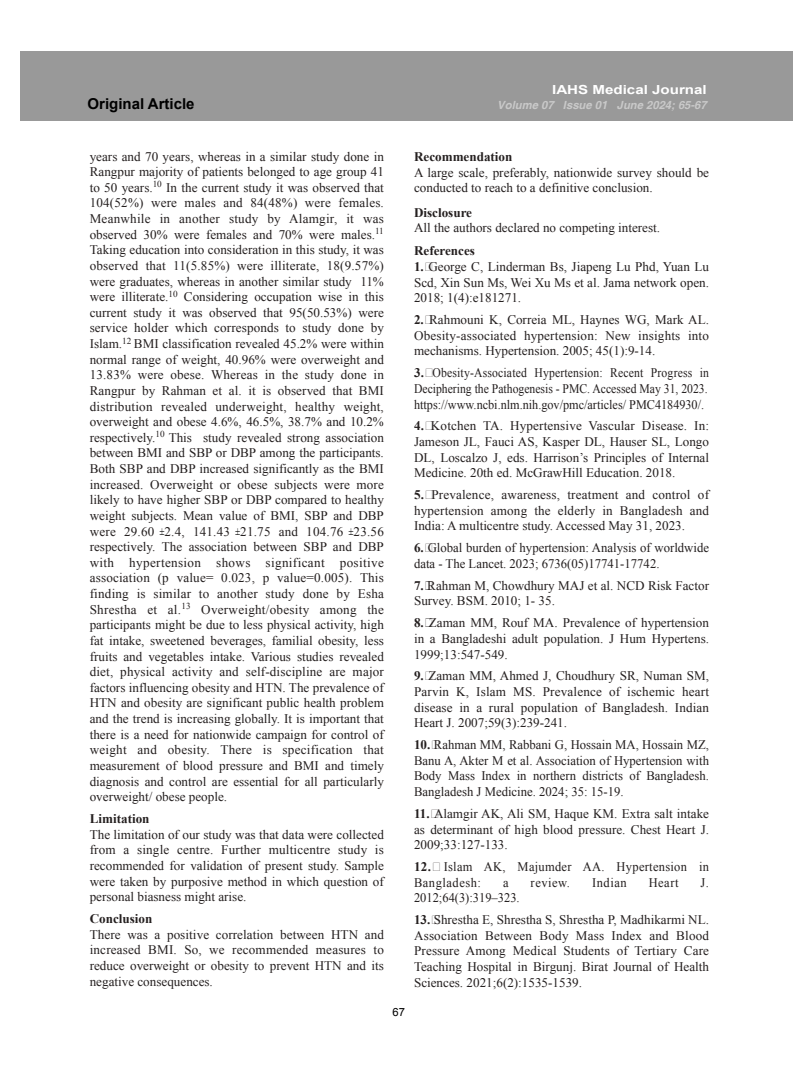
<style>
.page{position:relative;width:810px;height:1080px;background:#fff}
.page>*{position:absolute;margin:0;border:0;box-sizing:border-box;transform-origin:0 0}
.t1{font:700 15px "Arial";color:#000}
.t2{font:13.12px/15.6px "Times New Roman";color:#241f1f;text-align:justify}
.t3{font:13.12px/15.6px "Times New Roman";color:#241f1f;text-align:justify;scale:.89 1}
.t4{font:700 13.12px "Times New Roman";color:#241f1f}
.t5{font:13.12px/15.6px "Times New Roman";letter-spacing:.025em;color:#241f1f;scale:.95 1}
.t6{font:13.12px "Times New Roman";color:#241f1f;scale:.95 1}
.t7{font:700 12.5px "Arial";color:#fff;scale:1.21 1}
.t8{font:italic 700 11.25px "Arial";color:#c9c9c9}
.t9{font:11.25px "Arial";color:#000}
.s1{color:#000}
.s2{font-weight:700}
</style>
<div class="page">
<div style="left:20px;top:51px;width:773px;height:69px;background:#999"></div>
<p class="t7" style="left:552px;top:82px;width:129px">IAHS Medical Journal</p>
<p class="t1" style="left:88px;top:94px;width:108px">Original Article</p>
<p class="t8" style="left:497px;top:99px;width:211px">Volume 07 Issue 01 June 2024; 65-67</p>
<p class="t2" style="left:90px;top:148px;width:296px">years and 70 years, whereas in a similar study done in Rangpur majority of patients belonged to age group 41 to 50 years.<sup>10</sup> In the current study it was observed that 104(52%) were males and 84(48%) were females.<br>Meanwhile in another study by Alamgir, it was observed 30% were females and 70% were males.<sup>11<br></sup>Taking education into consideration in this study, it was observed that 11(5.85%) were illiterate, 18(9.57%) were graduates, whereas in another similar study 11% were illiterate.<sup>10</sup> Considering occupation wise in this current study it was observed that 95(50.53%) were service holder which corresponds to study done by Islam.<sup>12</sup> BMI classification revealed 45.2% were within normal range of weight, 40.96% were overweight and 13.83% were obese. Whereas in the study done in Rangpur by Rahman et al. it is observed that BMI distribution revealed underweight, healthy weight, overweight and obese 4.6%, 46.5%, 38.7% and 10.2% respectively.<sup>10</sup> This study revealed strong association between BMI and SBP or DBP among the participants.<br>Both SBP and DBP increased significantly as the BMI increased. Overweight or obese subjects were more likely to have higher SBP or DBP compared to healthy weight subjects. Mean value of BMI, SBP and DBP were 29.60 <span class="s1">±</span>2.4, 141.43 <span class="s1">±</span>21.75 and 104.76 <span class="s1">±</span>23.56 respectively. The association between SBP and DBP with hypertension shows significant positive association (p value= 0.023, p value=0.005). This finding is similar to another study done by Esha Shrestha et al.<sup>13</sup> Overweight/obesity among the participants might be due to less physical activity, high fat intake, sweetened beverages, familial obesity, less fruits and vegetables intake. Various studies revealed diet, physical activity and self-discipline are major factors influencing obesity and HTN. The prevalence of HTN and obesity are significant public health problem and the trend is increasing globally. It is important that there is a need for nationwide campaign for control of weight and obesity. There is specification that measurement of blood pressure and BMI and timely diagnosis and control are essential for all particularly overweight/ obese people.</p>
<p class="t4" style="left:90px;top:810px;width:61px">Limitation</p>
<p class="t2" style="left:90px;top:826px;width:296px">The limitation of our study was that data were collected from a single centre. Further multicentre study is recommended for validation of present study. Sample were taken by purposive method in which question of personal biasness might arise.</p>
<p class="t4" style="left:90px;top:910px;width:64px">Conclusion</p>
<p class="t2" style="left:90px;top:926px;width:296px">There was a positive correlation between HTN and increased BMI. So, we recommended measures to reduce overweight or obesity to prevent HTN and its negative consequences.</p>
<p class="t4" style="left:414px;top:148px;width:100px">Recommendation</p>
<p class="t2" style="left:414px;top:164px;width:297px">A large scale, preferably, nationwide survey should be conducted to reach to a definitive conclusion.</p>
<p class="t4" style="left:414px;top:203px;width:60px">Disclosure</p>
<p class="t2" style="left:414px;top:220px;width:248px">All the authors declared no competing interest.</p>
<p class="t4" style="left:414px;top:242px;width:62px">References</p>
<p class="t2" style="left:414px;top:259px;width:297px"><span class="s2">1.</span> George C, Linderman Bs, Jiapeng Lu Phd, Yuan Lu Scd, Xin Sun Ms, Wei Xu Ms et al. Jama network open.<br>2018; 1(4):e181271.</p>
<p class="t2" style="left:414px;top:312px;width:297px"><span class="s2">2.</span> Rahmouni K, Correia ML, Haynes WG, Mark AL.<br>Obesity-associated hypertension: New insights into mechanisms. Hypertension. 2005; 45(1):9-14.</p>
<p class="t3" style="left:414px;top:365px;width:333px"><span class="s2">3.</span> Obesity-Associated Hypertension: Recent Progress in Deciphering the Pathogenesis - PMC. Accessed May 31, 2023. https://www.ncbi.nlm.nih.gov/pmc/articles/ PMC4184930/.</p>
<p class="t2" style="left:414px;top:418px;width:297px"><span class="s2">4.</span> Kotchen TA. Hypertensive Vascular Disease. In:<br>Jameson JL, Fauci AS, Kasper DL, Hauser SL, Longo DL, Loscalzo J, eds. Harrison’s Principles of Internal Medicine. 20th ed. McGrawHill Education. 2018.</p>
<p class="t2" style="left:414px;top:487px;width:297px"><span class="s2">5.</span> Prevalence, awareness, treatment and control of hypertension among the elderly in Bangladesh and India: A multicentre study. Accessed May 31, 2023.</p>
<p class="t2" style="left:414px;top:540px;width:297px"><span class="s2">6.</span> Global burden of hypertension: Analysis of worldwide data - The Lancet. 2023; 6736(05)17741-17742.</p>
<p class="t2" style="left:414px;top:577px;width:297px"><span class="s2">7.</span> Rahman M, Chowdhury MAJ et al. NCD Risk Factor<br>Survey. BSM. 2010; 1- 35.</p>
<p class="t2" style="left:414px;top:615px;width:297px"><span class="s2">8.</span> Zaman MM, Rouf MA. Prevalence of hypertension in a Bangladeshi adult population. J Hum Hypertens.<br>1999;13:547-549.</p>
<p class="t2" style="left:414px;top:668px;width:297px"><span class="s2">9.</span> Zaman MM, Ahmed J, Choudhury SR, Numan SM, Parvin K, Islam MS. Prevalence of ischemic heart disease in a rural population of Bangladesh. Indian Heart J. 2007;59(3):239-241.</p>
<p class="t2" style="left:414px;top:737px;width:297px"><span class="s2">10.</span> Rahman MM, Rabbani G, Hossain MA, Hossain MZ, Banu A, Akter M et al. Association of Hypertension with Body Mass Index in northern districts of Bangladesh.<br>Bangladesh J Medicine. 2024; 35: 15-19.</p>
<p class="t2" style="left:414px;top:806px;width:297px"><span class="s2">11.</span> Alamgir AK, Ali SM, Haque KM. Extra salt intake as determinant of high blood pressure. Chest Heart J.<br>2009;33:127-133.</p>
<p class="t5" style="left:414px;top:859px;width:312px"><span class="s2">12.</span> Islam AK, Majumder AA. Hypertension in<br>Bangladesh:</p>
<p class="t6" style="left:503px;top:874px;width:7px">a</p>
<p class="t6" style="left:531px;top:874px;width:43px">review.</p>
<p class="t6" style="left:592px;top:874px;width:38px">Indian</p>
<p class="t6" style="left:649px;top:874px;width:33px">Heart</p>
<p class="t6" style="left:701px;top:874px;width:10px">J.</p>
<p class="t6" style="left:414px;top:889px;width:113px">2012;64(3):319–323.</p>
<p class="t2" style="left:414px;top:912px;width:297px"><span class="s2">13.</span> Shrestha E, Shrestha S, Shrestha P, Madhikarmi NL.<br>Association Between Body Mass Index and Blood Pressure Among Medical Students of Tertiary Care Teaching Hospital in Birgunj. Birat Journal of Health Sciences. 2021;6(2):1535-1539.</p>
<p class="t9" style="left:393px;top:1005px;width:14px">67</p>
</div>
